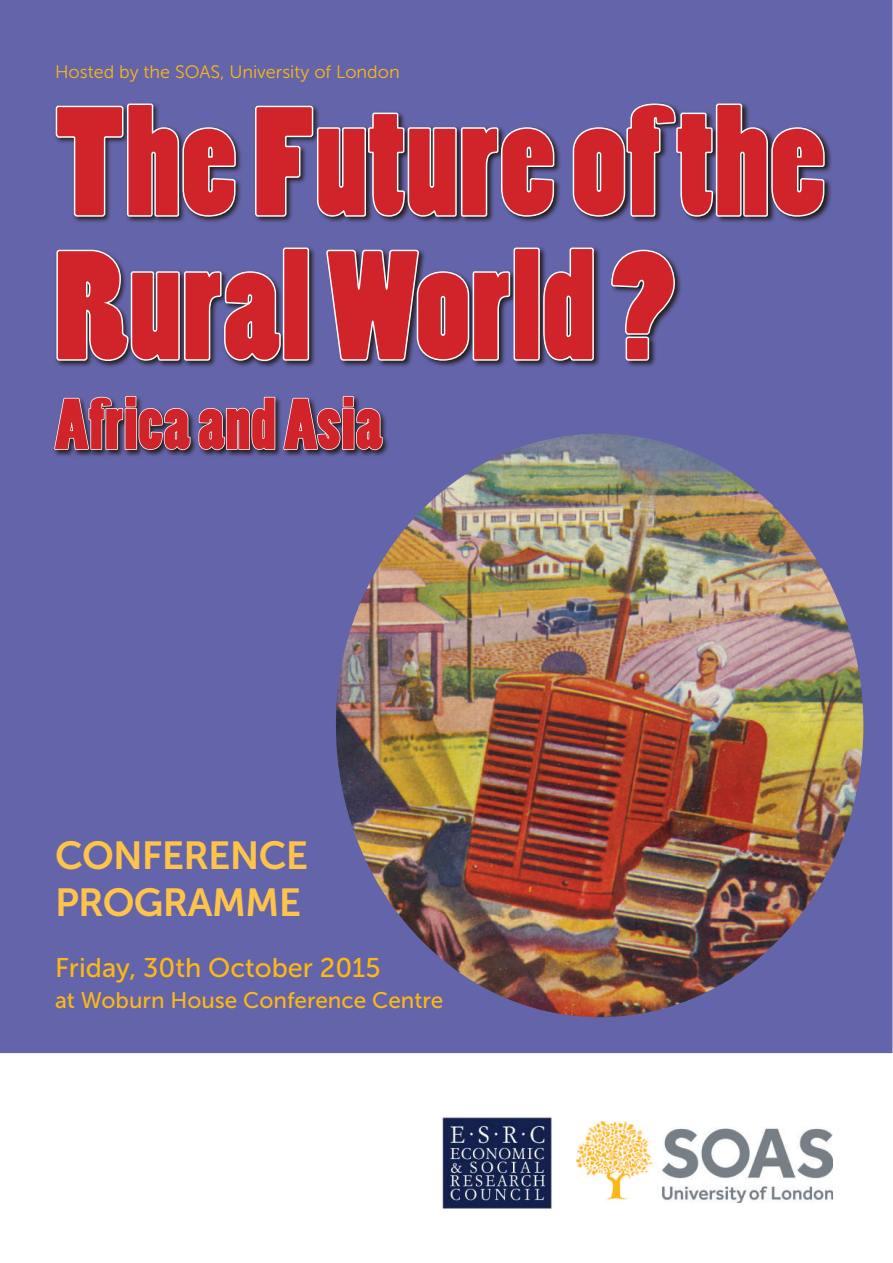
<style>
.page{position:relative;width:893px;height:1263px;background:#fff}
.page>*{position:absolute;margin:0;border:0;box-sizing:border-box;transform-origin:0 0}
.t1{font:144px/144px "Poplar Std";letter-spacing:.01em;color:#d1232a}
.t2{font:67.5px "Poplar Std";letter-spacing:.01em;color:#d1232a}
.t3{font:39px/46.8px "Museo Sans 700";letter-spacing:-.02em;color:#fec44a}
.t4{font:27px "Museo Sans 500";color:#fcb814}
.t5{font:22.5px "Museo Sans 500";color:#fcb814}
.t6{font:18px "Museo Sans 300";color:#fcb814}
</style>
<div class="page">
<div style="left:0;top:0;width:893px;height:1054px;background:#6464aa"></div>
<img style="left:576px;top:1121px;width:256px;height:81px">
<img style="left:336px;top:434px;width:527px;height:583px">
<svg style="left:53px;top:102px;width:779px;height:355px;background:#6060a0"></svg>
<svg style="left:54px;top:102px;width:183px;height:116px;background:#5a586f"></svg>
<svg style="left:253px;top:104px;width:303px;height:114px;background:#5a586d"></svg>
<svg style="left:571px;top:102px;width:255px;height:116px;background:#5b596e"></svg>
<svg style="left:55px;top:248px;width:227px;height:115px;background:#585669"></svg>
<div style="left:283px;top:248px;width:26px;height:113px;border:3px solid #fff"></div>
<svg style="left:325px;top:248px;width:187px;height:114px;background:#555365"></svg>
<div style="left:513px;top:248px;width:27px;height:113px;border:3px solid #fff"></div>
<svg style="left:542px;top:246px;width:53px;height:116px;background:#585663"></svg>
<svg style="left:610px;top:248px;width:66px;height:114px;background:#5d5b79"></svg>
<svg style="left:55px;top:383px;width:136px;height:89px;background:#5f5e85"></svg>
<svg style="left:198px;top:396px;width:78px;height:55px;background:#605e74"></svg>
<svg style="left:284px;top:379px;width:99px;height:93px;background:#5f5d86"></svg>
<img style="left:442px;top:1117px;width:110px;height:92px">
<p class="t6" style="left:55px;top:62px;width:346px">Hosted by the SOAS, University of London</p>
<h1 class="t1" style="left:55px;top:97px;width:772px">The Future of the<br>Rural World ?</h1>
<h2 class="t2" style="left:55px;top:387px;width:329px">Africa and Asia</h2>
<h3 class="t3" style="left:55px;top:832px;width:255px">CONFERENCE<br>PROGRAMME</h3>
<h3 class="t4" style="left:55px;top:953px;width:327px">Friday, 30th October 2015</h3>
<p class="t5" style="left:55px;top:988px;width:390px">at Woburn House Conference Centre</p>
</div>
